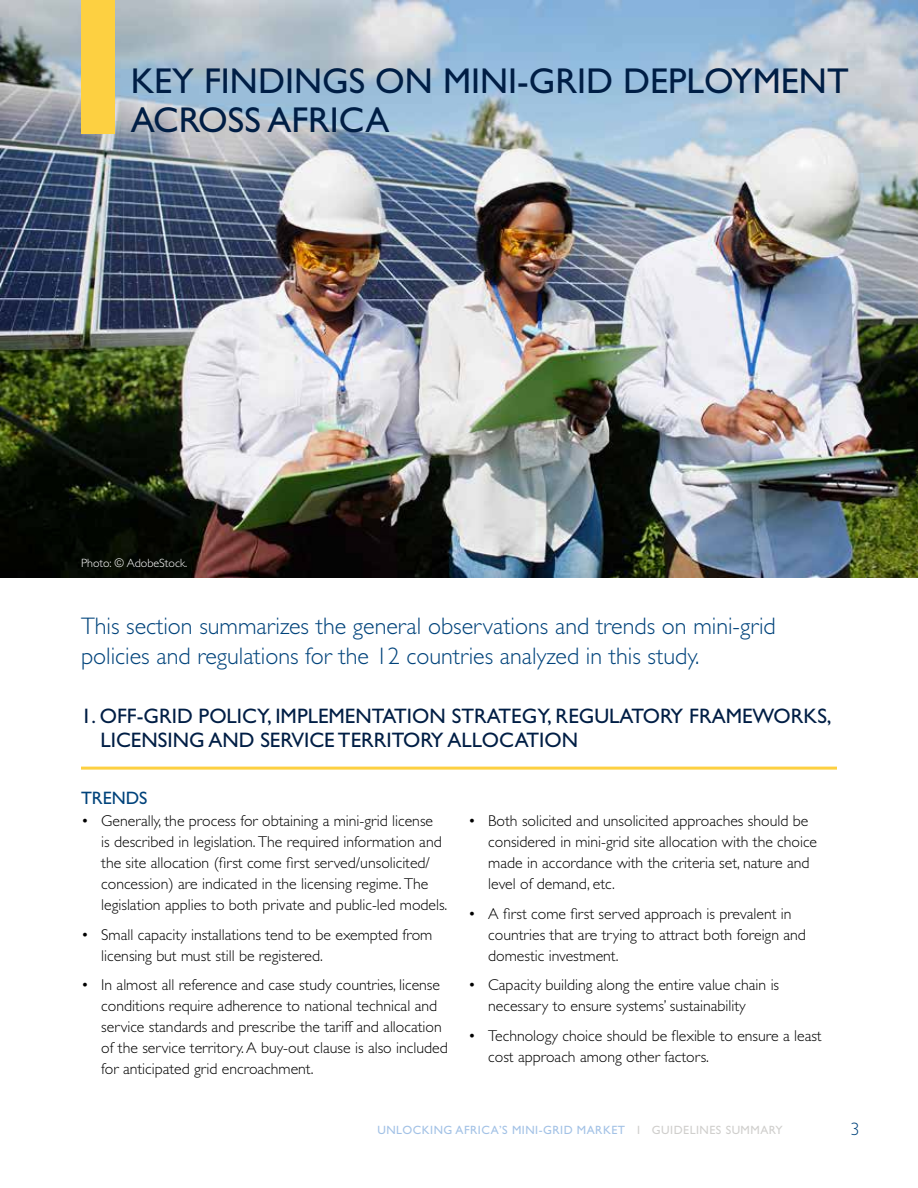
<style>
.page{position:relative;width:918px;height:1188px;background:#fff}
.page>*{position:absolute;margin:0;border:0;box-sizing:border-box;transform-origin:0 0}
.t1{font:36px/39px "Gill Sans Std";color:#001e45}
.t2{font:300 24px/30px "Gill Sans Std";color:#00437b}
.t3{font:21px/24px "Gill Sans Std";color:#001e45}
.t4{font:18px "Gill Sans Std";color:#00437b}
.t5{font:300 18px "Gill Sans Std";color:#00437b}
.t6{font:300 15.75px/21px "Gill Sans Std";color:#000}
.t7{font:12px "Gill Sans Std";letter-spacing:.04em;color:#a3c2e6}
.t8{font:300 12px "Gill Sans Std";color:#fff}
.s1{color:#d0cfcd}
</style>
<div class="page">
<img style="left:0;top:0;width:918px;height:578px">
<div style="left:81px;top:0;width:33px;height:134px;background:#fdd041"></div>
<hr style="left:81px;top:767px;width:756px;height:3px;background:#fdd041">
<h1 class="t1" style="left:131px;top:61px;width:720px">KEY FINDINGS ON MINI-GRID DEPLOYMENT<br>ACROSS AFRICA</h1>
<p class="t8" style="left:81px;top:556px;width:108px">Photo: © AdobeStock.</p>
<h2 class="t2" style="left:81px;top:612px;width:696px">This section summarizes the general observations and trends on mini-grid policies and regulations for the 12 countries analyzed in this study.</h2>
<h3 class="t3" style="left:101px;top:704px;width:733px;text-indent:-20px">1. OFF-GRID POLICY, IMPLEMENTATION STRATEGY, REGULATORY FRAMEWORKS,<br>LICENSING AND SERVICE TERRITORY ALLOCATION</h3>
<p class="t4" style="left:81px;top:788px;width:68px">TRENDS</p>
<p class="t6" style="left:101px;top:811px;width:348px;text-indent:-20px">• Generally, the process for obtaining a mini-grid license<br>is described in legislation. The required information and the site allocation (first come first served/unsolicited/ concession) are indicated in the licensing regime. The legislation applies to both private and public-led models.</p>
<p class="t6" style="left:101px;top:924px;width:333px;text-indent:-20px">• Small capacity installations tend to be exempted from licensing but must still be registered.</p>
<p class="t6" style="left:101px;top:975px;width:348px;text-indent:-20px">• In almost all reference and case study countries, license conditions require adherence to national technical and service standards and prescribe the tariff and allocation of the service territory. A buy-out clause is also included for anticipated grid encroachment.</p>
<p class="t6" style="left:488px;top:811px;width:330px;text-indent:-20px">• Both solicited and unsolicited approaches should be considered in mini-grid site allocation with the choice made in accordance with the criteria set, nature and level of demand, etc.</p>
<p class="t6" style="left:488px;top:903px;width:319px;text-indent:-20px">• A first come first served approach is prevalent in countries that are trying to attract both foreign and domestic investment.</p>
<p class="t6" style="left:488px;top:975px;width:292px;text-indent:-20px">• Capacity building along the entire value chain is necessary to ensure systems’ sustainability</p>
<p class="t6" style="left:488px;top:1025px;width:335px;text-indent:-20px">• Technology choice should be flexible to ensure a least cost approach among other factors.</p>
<p class="t7" style="left:377px;top:1123px;width:407px">UNLOCKING AFRICA’S MINI-GRID MARKET <span class="s1">I GUIDELINES SUMMARY</span></p>
<p class="t5" style="left:850px;top:1119px;width:10px">3</p>
</div>
